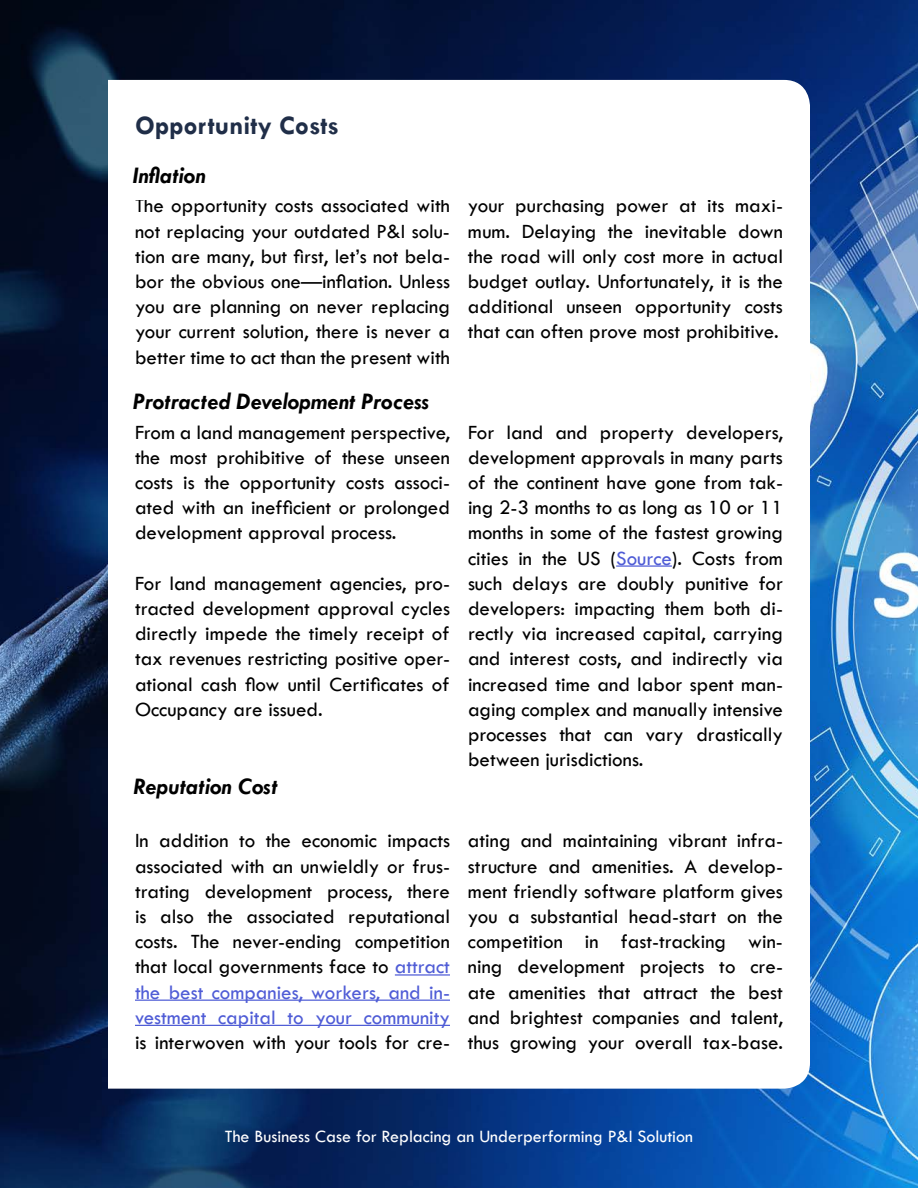
<style>
.page{position:relative;width:918px;height:1188px;background:#fff}
.page>*{position:absolute;margin:0;border:0;box-sizing:border-box;transform-origin:0 0}
.t1{font:700 27px "Tw Cen";color:#202e48}
.t2{font:italic 700 24px "Tw Cen";color:#000}
.t3{font:21px/25.2px "Tw Cen";color:#000;text-align:justify}
.t4{font:18px "Tw Cen";color:#fff}
.s1{color:#4f5cd6}
</style>
<div class="page">
<img style="left:0;top:0;width:918px;height:1188px">
<div style="left:108px;top:171px;width:702px;height:221px;background:#fff"></div>
<svg style="left:108px;top:80px;width:702px;height:87px"></svg>
<div style="left:108px;top:397px;width:702px;height:408px;background:#fff"></div>
<hr style="left:616px;top:565px;width:56px;height:2px;background:#4f5cd6">
<div style="left:108px;top:392px;width:702px;height:33px;background:#fff"></div>
<svg style="left:108px;top:805px;width:702px;height:284px"></svg>
<hr style="left:395px;top:974px;width:55px;height:2px;background:#4f5cd6">
<hr style="left:135px;top:1000px;width:315px;height:1px;background:#4f5cd6">
<hr style="left:135px;top:1025px;width:315px;height:1px;background:#4f5cd6">
<div style="left:108px;top:167px;width:702px;height:32px;background:#fff"></div>
<p class="t1" style="left:135px;top:109px;width:206px">Opportunity Costs</p>
<p class="t2" style="left:134px;top:161px;width:73px">Inflation</p>
<p class="t3" style="left:135px;top:193px;width:317px">The opportunity costs associated with not replacing your outdated P&amp;I solu&shy;tion are many, but first, let’s not bela&shy;bor the obvious one—inflation. Unless you are planning on never replacing your current solution, there is never a better time to act than the present with</p>
<p class="t3" style="left:468px;top:193px;width:317px">your purchasing power at its maxi&shy;mum. Delaying the inevitable down the road will only cost more in actual budget outlay. Unfortunately, it is the additional unseen opportunity costs that can often prove most prohibitive.</p>
<p class="t2" style="left:134px;top:387px;width:297px">Protracted Development Process</p>
<p class="t3" style="left:135px;top:419px;width:317px">From a land management perspective, the most prohibitive of these unseen costs is the opportunity costs associ&shy;ated with an inefficient or prolonged development approval process.</p>
<p class="t3" style="left:135px;top:570px;width:317px">For land management agencies, pro&shy;tracted development approval cycles directly impede the timely receipt of tax revenues restricting positive oper&shy;ational cash flow until Certificates of Occupancy are issued.</p>
<p class="t3" style="left:468px;top:419px;width:317px">For land and property developers, development approvals in many parts of the continent have gone from tak&shy;ing 2-3 months to as long as 10 or 11 months in some of the fastest growing cities in the US (<span class="s1">Source</span>). Costs from such delays are doubly punitive for developers: impacting them both di&shy;rectly via increased capital, carrying and interest costs, and indirectly via increased time and labor spent man&shy;aging complex and manually intensive processes that can vary drastically between jurisdictions.</p>
<p class="t2" style="left:134px;top:772px;width:146px">Reputation Cost</p>
<p class="t3" style="left:135px;top:828px;width:317px">In addition to the economic impacts associated with an unwieldly or frus&shy;trating development process, there is also the associated reputational costs. The never-ending competition that local governments face to <span class="s1">attract the best companies, workers, and in&shy;vestment capital to your community </span>is interwoven with your tools for cre-</p>
<p class="t3" style="left:468px;top:828px;width:317px">ating and maintaining vibrant infra&shy;structure and amenities. A develop&shy;ment friendly software platform gives you a substantial head-start on the competition in fast-tracking win&shy;ning development projects to cre&shy;ate amenities that attract the best and brightest companies and talent, thus growing your overall tax-base.</p>
<p class="t4" style="left:225px;top:1125px;width:470px">The Business Case for Replacing an Underperforming P&amp;I Solution</p>
</div>
